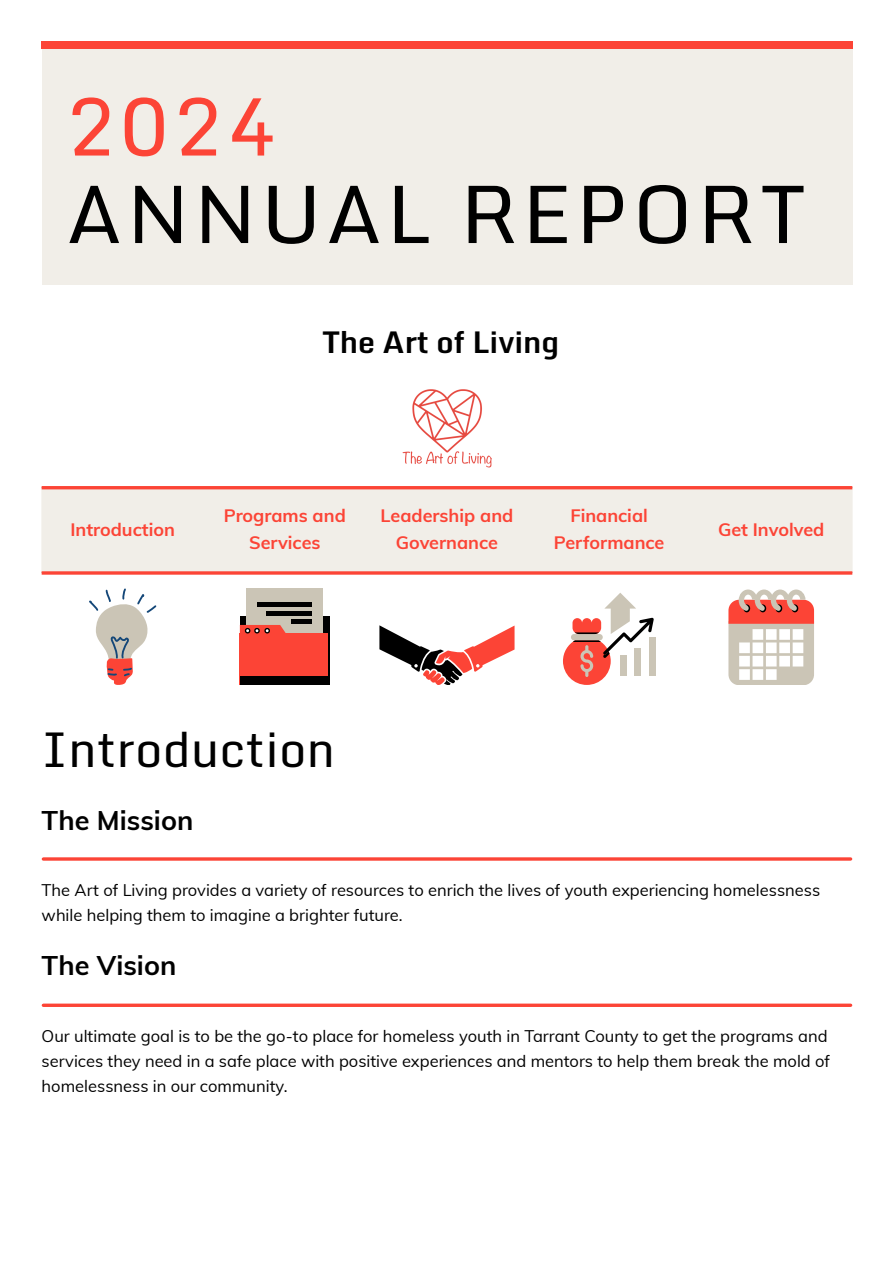
<style>
.page{position:relative;width:894px;height:1263px;background:#fff}
.page>*{position:absolute;margin:0;border:0;box-sizing:border-box;transform-origin:0 0}
.t1{font:81px "Monda";letter-spacing:.05em;color:#000}
.t2{font:81px "Monda";color:#fc4436}
.t3{font:48px "Monda";color:#000}
.t4{font:700 30px "Monda";color:#000}
.t5{font:700 27px "Muli";color:#000}
.t6{font:700 18px/27px "Muli";color:#fc4436;text-align:center}
.t7{font:16.5px/25.3px "Muli";color:#000}
</style>
<div class="page">
<div style="left:42px;top:42px;width:810px;height:243px;background:#f1eee8"></div>
<div style="left:42px;top:42px;width:810px;height:7px;background:#fc4436"></div>
<img style="left:402px;top:389px;width:90px;height:79px">
<div style="left:42px;top:489px;width:810px;height:82px;background:#f1eee8"></div>
<svg style="left:89px;top:588px;width:67px;height:97px"></svg>
<div style="left:240px;top:616px;width:90px;height:53px;background:#000"></div>
<div style="left:246px;top:588px;width:77px;height:92px;background:#cbc5b6"></div>
<div style="left:240px;top:633px;width:88px;height:52px;background:#fc4436"></div>
<div style="left:240px;top:676px;width:90px;height:9px;background:#000"></div>
<svg style="left:240px;top:625px;width:45px;height:8px"></svg>
<hr style="left:257px;top:602px;width:54px;height:4px;background:#000">
<div style="left:266px;top:611px;width:45px;height:5px;background:#000"></div>
<hr style="left:291px;top:619px;width:20px;height:4px;background:#000">
<svg style="left:379px;top:625px;width:135px;height:60px"></svg>
<div style="left:648px;top:637px;width:7px;height:38px;background:#cbc5b6"></div>
<svg style="left:563px;top:593px;width:90px;height:92px"></svg>
<svg style="left:728px;top:589px;width:85px;height:96px"></svg>
<hr style="left:42px;top:486px;width:810px;height:3px;background:#fc4436">
<svg style="left:42px;top:571px;width:810px;height:4px;background:#fb5f53"></svg>
<svg style="left:43px;top:857px;width:807px;height:4px;background:#fc6055"></svg>
<hr style="left:43px;top:1004px;width:807px;height:3px;background:#fc4436">
<p class="t2" style="left:66px;top:58px;width:211px">2024</p>
<p class="t1" style="left:66px;top:146px;width:742px">ANNUAL REPORT</p>
<h2 class="t4" style="left:322px;top:317px;width:238px">The Art of Living</h2>
<p class="t6" style="left:70px;top:515px;width:106px">Introduction</p>
<p class="t6" style="left:224px;top:502px;width:123px">Programs and<br>Services</p>
<p class="t6" style="left:380px;top:502px;width:134px">Leadership and<br>Governance</p>
<p class="t6" style="left:553px;top:502px;width:112px">Financial<br>Performance</p>
<p class="t6" style="left:717px;top:515px;width:108px">Get Involved</p>
<h1 class="t3" style="left:42px;top:710px;width:295px">Introduction</h1>
<p class="t5" style="left:42px;top:803px;width:153px">The Mission</p>
<p class="t7" style="left:42px;top:876px;width:779px;line-height:25.8px">The Art of Living provides a variety of resources to enrich the lives of youth experiencing homelessness while helping them to imagine a brighter future.</p>
<p class="t5" style="left:42px;top:948px;width:136px">The Vision</p>
<p class="t7" style="left:42px;top:1023px;width:789px">Our ultimate goal is to be the go-to place for homeless youth in Tarrant County to get the programs and services they need in a safe place with positive experiences and mentors to help them break the mold of homelessness in our community.</p>
</div>
